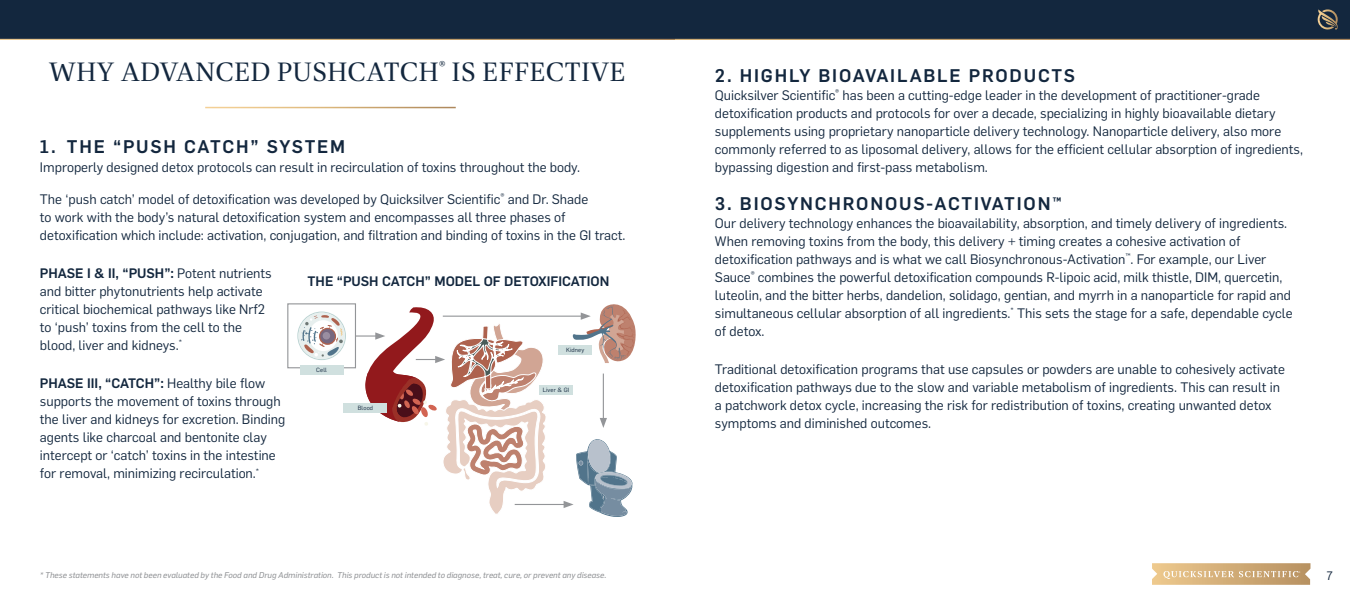
<style>
.page{position:relative;width:1350px;height:594px;background:#fff}
.page>*{position:absolute;margin:0;border:0;box-sizing:border-box;transform-origin:0 0}
.t1{font:27px "Dashiell Bright";color:#13273e}
.t2{font:500 18px "Flama";letter-spacing:.1em;color:#13273e}
.t3{font:13.5px/18px "Flama";color:#13273e}
.t4{font:500 13.5px "Flama";color:#13273e}
.t5{font:12px "Flama";color:#13273e}
.t6{font:italic 8.25px "Flama Basic";color:#939598}
.t7{font:6px "Flama";letter-spacing:.02em;color:#13273e}
.t8{font:3.75px "Myriad Pro";color:#fff}
.s1{font-weight:500}
</style>
<div class="page">
<div style="left:0;top:0;width:675px;height:39px;background:#13273e"></div>
<div style="left:675px;top:0;width:675px;height:39px;background:#13273e"></div>
<svg style="left:1317px;top:9px;width:21px;height:21px"></svg>
<svg style="left:1152px;top:563px;width:158px;height:22px;background:#d6b585"></svg>
<div style="left:558px;top:345px;width:34px;height:10px;background:#d0e0df"></div>
<hr style="left:515px;top:504px;width:51px;height:1px;background:#939598">
<hr style="left:603px;top:374px;width:1px;height:46px;background:#939598">
<svg style="left:600px;top:418px;width:7px;height:10px"></svg>
<hr style="left:443px;top:316px;width:140px;height:1px;background:#939598">
<svg style="left:572px;top:304px;width:64px;height:59px"></svg>
<div style="left:539px;top:385px;width:34px;height:9px;background:#d0e0df"></div>
<svg style="left:564px;top:439px;width:68px;height:78px"></svg>
<div style="left:287px;top:303px;width:69px;height:65px;border:1px solid #939598"></div>
<svg style="left:297px;top:306px;width:249px;height:208px"></svg>
<h1 class="t1" style="left:49px;top:55px;width:579px">WHY ADVANCED PUSHCATCH<sup>®</sup> IS EFFECTIVE</h1>
<h2 class="t2" style="left:40px;top:133px;width:307px">1. THE “PUSH CATCH” SYSTEM</h2>
<p class="t3" style="left:40px;top:157px;width:542px">Improperly designed detox protocols can result in recirculation of toxins throughout the body.</p>
<p class="t3" style="left:40px;top:189px;width:587px">The ‘push catch’ model of detoxification was developed by Quicksilver Scientific<sup>®</sup> and Dr. Shade<br>to work with the body’s natural detoxification system and encompasses all three phases of detoxification which include: activation, conjugation, and filtration and binding of toxins in the GI tract.</p>
<p class="t3" style="left:40px;top:263px;width:233px"><span class="s1">PHASE I &amp; II, “PUSH”:</span> Potent nutrients and bitter phytonutrients help activate critical biochemical pathways like Nrf2 to ‘push’ toxins from the cell to the blood, liver and kidneys.<sup>*</sup></p>
<p class="t3" style="left:40px;top:373px;width:247px"><span class="s1">PHASE III, “CATCH”:</span> Healthy bile flow supports the movement of toxins through the liver and kidneys for excretion. Binding agents like charcoal and bentonite clay intercept or ‘catch’ toxins in the intestine for removal, minimizing recirculation.<sup>*</sup></p>
<p class="t4" style="left:308px;top:272px;width:303px">THE “PUSH CATCH” MODEL OF DETOXIFICATION</p>
<p class="t7" style="left:566px;top:346px;width:20px">Kidney</p>
<p class="t7" style="left:543px;top:385px;width:28px">Liver &amp; GI</p>
<p class="t7" style="left:316px;top:366px;width:12px">Cell</p>
<p class="t7" style="left:358px;top:403px;width:17px">Blood</p>
<h2 class="t2" style="left:715px;top:62px;width:362px">2. HIGHLY BIOAVAILABLE PRODUCTS</h2>
<p class="t3" style="left:715px;top:85px;width:590px">Quicksilver Scientific<sup>®</sup> has been a cutting-edge leader in the development of practitioner-grade detoxification products and protocols for over a decade, specializing in highly bioavailable dietary supplements using proprietary nanoparticle delivery technology. Nanoparticle delivery, also more commonly referred to as liposomal delivery, allows for the efficient cellular absorption of ingredients, bypassing digestion and first-pass metabolism.</p>
<h2 class="t2" style="left:715px;top:190px;width:348px">3. BIOSYNCHRONOUS-ACTIVATION<sup>™</sup></h2>
<p class="t3" style="left:715px;top:213px;width:579px">Our delivery technology enhances the bioavailability, absorption, and timely delivery of ingredients.<br>When removing toxins from the body, this delivery + timing creates a cohesive activation of detoxification pathways and is what we call Biosynchronous-Activation<sup>™</sup>. For example, our Liver Sauce<sup>®</sup> combines the powerful detoxification compounds R-lipoic acid, milk thistle, DIM, quercetin, luteolin, and the bitter herbs, dandelion, solidago, gentian, and myrrh in a nanoparticle for rapid and simultaneous cellular absorption of all ingredients.<sup>*</sup> This sets the stage for a safe, dependable cycle of detox.</p>
<p class="t3" style="left:715px;top:359px;width:571px">Traditional detoxification programs that use capsules or powders are unable to cohesively activate detoxification pathways due to the slow and variable metabolism of ingredients. This can result in a patchwork detox cycle, increasing the risk for redistribution of toxins, creating unwanted detox symptoms and diminished outcomes.</p>
<p class="t8" style="left:1299px;top:570px;width:3px">®</p>
<p class="t6" style="left:40px;top:569px;width:568px">* These statements have not been evaluated by the Food and Drug Administration. This product is not intended to diagnose, treat, cure, or prevent any disease.</p>
<p class="t5" style="left:1327px;top:567px;width:8px">7</p>
</div>
